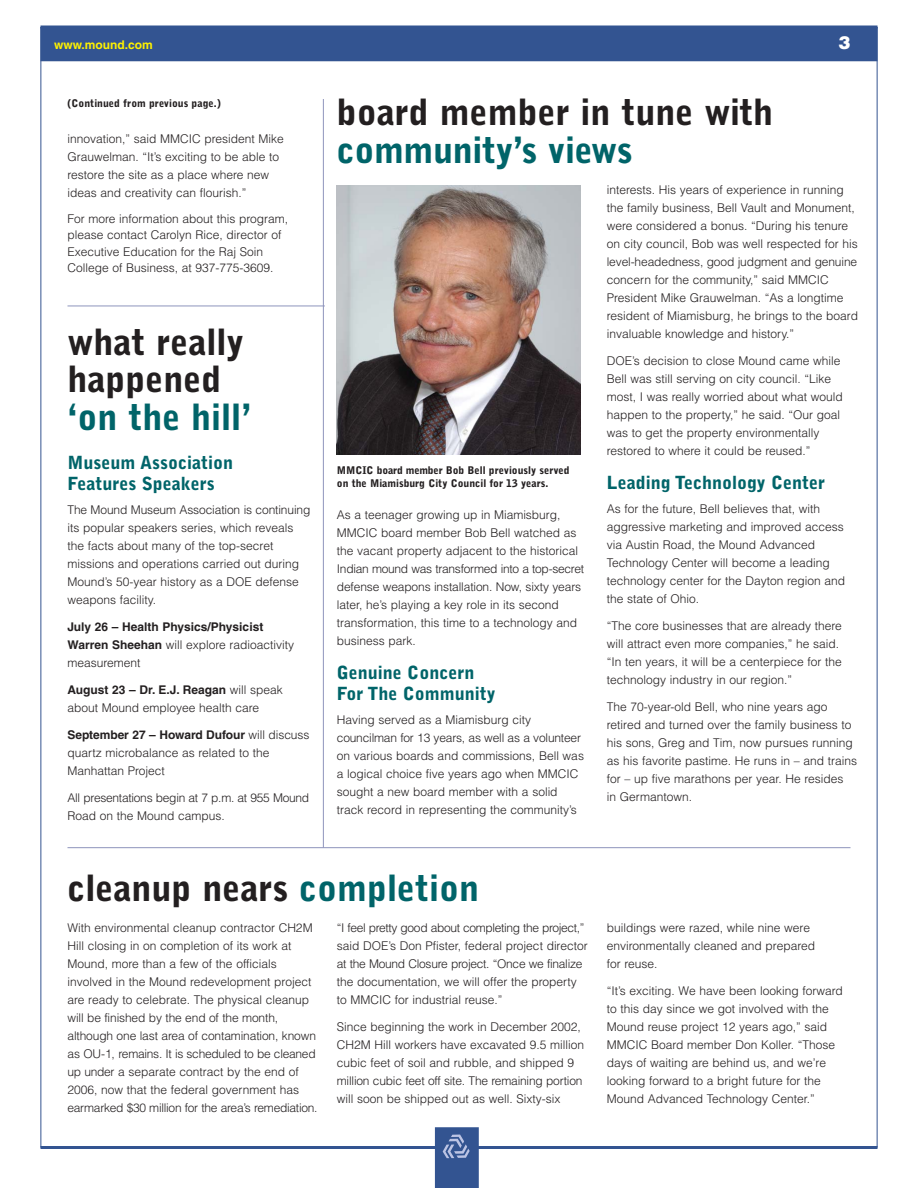
<style>
.page{position:relative;width:918px;height:1188px;background:#fff}
.page>*{position:absolute;margin:0;border:0;box-sizing:border-box;transform-origin:0 0}
.t1{font:900 36px/37.5px "Bell Gothic";color:#231f20}
.t2{font:900 36px "Bell Gothic";letter-spacing:-.01em;color:#006469}
.t3{font:900 18px/21px "Bell Gothic";color:#006469}
.t4{font:900 18px "Helvetica";color:#fff}
.t5{font:300 12px/18px "Helvetica";color:#231f20}
.t6{font:700 12px/18px "Helvetica";color:#231f20}
.t7{font:300 12px/18px "Helvetica";letter-spacing:-.02em;color:#231f20}
.t8{font:700 12px "Helvetica";color:#fff200}
.t9{font:900 10.5px/12.6px "Bell Gothic";color:#231f20}
.s1{font-weight:300}
.s2{font-weight:700}
.s3{color:#006469}
</style>
<div class="page">
<hr style="left:40px;top:26px;width:838px;height:2px;background:#335491">
<hr style="left:40px;top:1146px;width:838px;height:3px;background:#335491">
<svg style="left:435px;top:1127px;width:44px;height:61px"></svg>
<div style="left:41px;top:28px;width:836px;height:33px;background:#335491"></div>
<img style="left:337px;top:185px;width:244px;height:270px">
<hr style="left:68px;top:847px;width:782px;height:1px;background:#8e94bc">
<hr style="left:68px;top:306px;width:257px;height:1px;background:#8e94bc">
<hr style="left:323px;top:99px;width:1px;height:749px;background:#8e94bc">
<p class="t8" style="left:54px;top:41px;width:100px">www.mound.com</p>
<h2 class="t4" style="left:838px;top:36px;width:14px">3</h2>
<p class="t9" style="left:68px;top:97px;width:155px">(Continued from previous page.)</p>
<p class="t5" style="left:68px;top:131px;width:218px">innovation,” said MMCIC president Mike Grauwelman. “It’s exciting to be able to restore the site as a place where new ideas and creativity can flourish.”</p>
<p class="t5" style="left:68px;top:211px;width:222px;line-height:16.5px">For more information about this program, please contact Carolyn Rice, director of Executive Education for the Raj Soin College of Business, at 937-775-3609.</p>
<h1 class="t1" style="left:67px;top:326px;width:178px">what really happened</h1>
<h1 class="t2" style="left:67px;top:404px;width:185px">‘on the hill’</h1>
<h2 class="t3" style="left:68px;top:453px;width:167px">Museum Association<br>Features Speakers</h2>
<p class="t5" style="left:68px;top:502px;width:244px">The Mound Museum Association is continuing its popular speakers series, which reveals the facts about many of the top-secret missions and operations carried out during Mound’s 50-year history as a DOE defense weapons facility.</p>
<p class="t6" style="left:68px;top:619px;width:228px">July 26 – Health Physics/Physicist<br>Warren Sheehan <span class="s1">will explore radioactivity measurement</span></p>
<p class="t5" style="left:68px;top:682px;width:217px"><span class="s2">August 23 – Dr. E.J. Reagan</span> will speak about Mound employee health care</p>
<p class="t5" style="left:68px;top:727px;width:244px"><span class="s2">September 27 – Howard Dufour</span> will discuss quartz microbalance as related to the<br>Manhattan Project</p>
<p class="t7" style="left:68px;top:790px;width:243px">All presentations begin at 7 p.m. at 955 Mound<br>Road on the Mound campus.</p>
<h1 class="t1" style="left:337px;top:97px;width:438px">board member in tune with</h1>
<h1 class="t2" style="left:337px;top:136px;width:297px">community’s views</h1>
<p class="t9" style="left:337px;top:465px;width:234px">MMCIC board member Bob Bell previously served on the Miamisburg City Council for 13 years.</p>
<p class="t5" style="left:337px;top:507px;width:249px">As a teenager growing up in Miamisburg, MMCIC board member Bob Bell watched as the vacant property adjacent to the historical Indian mound was transformed into a top-secret defense weapons installation. Now, sixty years later, he’s playing a key role in its second transformation, this time to a technology and business park.</p>
<h2 class="t3" style="left:337px;top:664px;width:161px">Genuine Concern<br>For The Community</h2>
<p class="t5" style="left:337px;top:712px;width:249px">Having served as a Miamisburg city councilman for 13 years, as well as a volunteer on various boards and commissions, Bell was a logical choice five years ago when MMCIC sought a new board member with a solid track record in representing the community’s</p>
<p class="t5" style="left:607px;top:182px;width:253px">interests. His years of experience in running the family business, Bell Vault and Monument, were considered a bonus. “During his tenure on city council, Bob was well respected for his level-headedness, good judgment and genuine concern for the community,” said MMCIC President Mike Grauwelman. “As a longtime resident of Miamisburg, he brings to the board invaluable knowledge and history.”</p>
<p class="t5" style="left:607px;top:353px;width:238px">DOE’s decision to close Mound came while Bell was still serving on city council. “Like most, I was really worried about what would happen to the property,” he said. “Our goal was to get the property environmentally restored to where it could be reused.”</p>
<h2 class="t3" style="left:607px;top:474px;width:220px">Leading Technology Center</h2>
<p class="t5" style="left:607px;top:501px;width:240px">As for the future, Bell believes that, with aggressive marketing and improved access via Austin Road, the Mound Advanced Technology Center will become a leading technology center for the Dayton region and the state of Ohio.</p>
<p class="t5" style="left:607px;top:618px;width:237px">“The core businesses that are already there will attract even more companies,” he said. “In ten years, it will be a centerpiece for the technology industry in our region.”</p>
<p class="t5" style="left:607px;top:699px;width:252px">The 70-year-old Bell, who nine years ago retired and turned over the family business to his sons, Greg and Tim, now pursues running as his favorite pastime. He runs in – and trains for – up five marathons per year. He resides<br>in Germantown.</p>
<h1 class="t1" style="left:68px;top:872px;width:413px">cleanup nears <span class="s3">completion</span></h1>
<p class="t5" style="left:68px;top:920px;width:252px">With environmental cleanup contractor CH2M Hill closing in on completion of its work at Mound, more than a few of the officials involved in the Mound redevelopment project are ready to celebrate. The physical cleanup will be finished by the end of the month, although one last area of contamination, known as OU-1, remains. It is scheduled to be cleaned up under a separate contract by the end of 2006, now that the federal government has earmarked $30 million for the area’s remediation.</p>
<p class="t5" style="left:337px;top:920px;width:252px">“I feel pretty good about completing the project,” said DOE’s Don Pfister, federal project director at the Mound Closure project. “Once we finalize the documentation, we will offer the property to MMCIC for industrial reuse.”</p>
<p class="t5" style="left:337px;top:1019px;width:249px">Since beginning the work in December 2002, CH2M Hill workers have excavated 9.5 million cubic feet of soil and rubble, and shipped 9 million cubic feet off site. The remaining portion will soon be shipped out as well. Sixty-six</p>
<p class="t5" style="left:607px;top:920px;width:210px">buildings were razed, while nine were environmentally cleaned and prepared for reuse.</p>
<p class="t5" style="left:607px;top:983px;width:238px">“It’s exciting. We have been looking forward to this day since we got involved with the Mound reuse project 12 years ago,” said MMCIC Board member Don Koller. “Those days of waiting are behind us, and we’re looking forward to a bright future for the Mound Advanced Technology Center.”</p>
</div>
